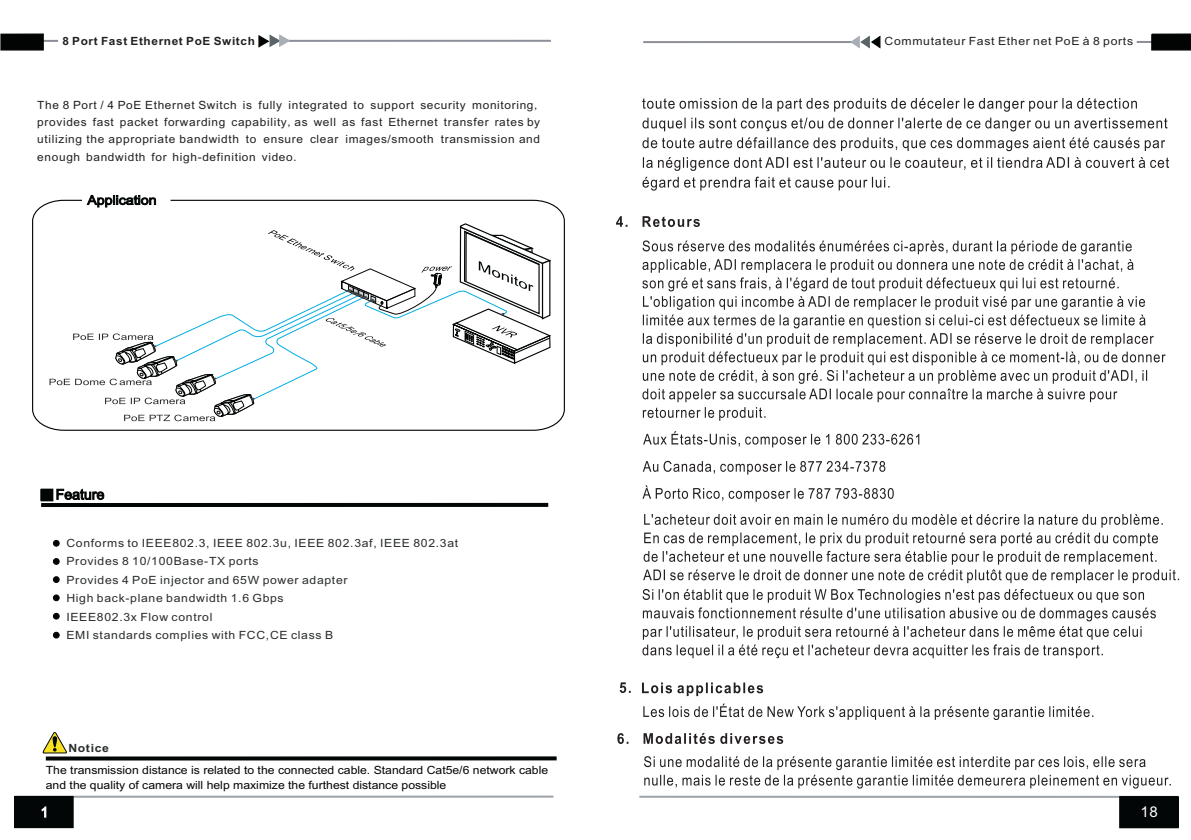
<style>
.page{position:relative;width:1191px;height:840px;background:#fff}
.page>*{position:absolute;margin:0;border:0;box-sizing:border-box;transform-origin:0 0}
.t1{font:14.8px "Arial";color:#fff}
.t2{font:11.4px/17.2px "Arial";letter-spacing:.055em;color:#231f20;text-align:justify;scale:1.05 1}
.t3{font:11.4px/18.4px "Arial";letter-spacing:.055em;color:#292c2c;scale:1.08 1}
.t4{font:11.4px/14.2px "Arial";color:#020403;scale:1.08 1}
.t5{font:11.4px "Arial";letter-spacing:.055em;color:#231f20;scale:1.08 1}
.t6{font:700 11.4px "Arial";letter-spacing:.055em;color:#231f20;scale:1.04 1}
.t7{font:700 11.4px "Arial";letter-spacing:.055em;color:#292c2c;scale:1.08 1}
.s1{font-family:"Sim Sun"}
</style>
<div class="page">
<svg style="left:41px;top:502px;width:507px;height:4px;fill:#030606"></svg>
<svg style="left:40px;top:488px;width:64px;height:13px"></svg>
<hr style="left:15px;top:795px;width:538px;height:2px;background:#9ca2a8">
<svg style="left:14px;top:795px;width:60px;height:33px"></svg>
<svg style="left:32px;top:199px;width:533px;height:232px"></svg>
<svg style="left:46px;top:756px;width:510px;height:4px;fill:#030606"></svg>
<svg style="left:42px;top:732px;width:25px;height:21px"></svg>
<svg style="left:82px;top:194px;width:89px;height:16px"></svg>
<svg style="left:50px;top:222px;width:503px;height:199px"></svg>
<svg style="left:53px;top:540px;width:6px;height:6px"></svg>
<svg style="left:53px;top:558px;width:6px;height:6px"></svg>
<svg style="left:53px;top:576px;width:6px;height:6px"></svg>
<svg style="left:53px;top:631px;width:6px;height:7px"></svg>
<svg style="left:53px;top:612px;width:6px;height:7px"></svg>
<svg style="left:53px;top:594px;width:6px;height:6px"></svg>
<hr style="left:34px;top:40px;width:517px;height:2px;background:#8c8f99">
<div style="left:1px;top:34px;width:42px;height:16px;background:#020403"></div>
<div style="left:0;top:33px;width:44px;height:17px;border:1px solid #020403"></div>
<svg style="left:58px;top:34px;width:233px;height:14px"></svg>
<hr style="left:639px;top:795px;width:538px;height:2px;background:#9ca2a8">
<div style="left:1118px;top:795px;width:61px;height:33px;background:#030606"></div>
<svg style="left:616px;top:216px;width:84px;height:11px"></svg>
<svg style="left:617px;top:240px;width:562px;height:548px"></svg>
<svg style="left:642px;top:98px;width:527px;height:92px"></svg>
<hr style="left:643px;top:41px;width:523px;height:2px;background:#8c8f99">
<svg style="left:1151px;top:33px;width:40px;height:18px"></svg>
<svg style="left:851px;top:35px;width:285px;height:14px"></svg>
<p class="t6" style="left:62px;top:37px;width:187px">8 Port Fast Ethernet PoE Switch</p>
<p class="t2" style="left:37px;top:97px;width:480px">The 8 Port / 4 PoE Ethernet Switch is fully integrated to support security monitoring<span class="s1">, </span>provides fast packet forwarding capability<span class="s1">,</span>as well as fast Ethernet transfer rates by utilizing the appropriate bandwidth to ensure clear images/smooth transmission and enough bandwidth for high definition</p>
<p class="t2" style="left:198px;top:149px;width:5px">-</p>
<p class="t2" style="left:262px;top:149px;width:37px">video<span class="s1">.</span></p>
<p class="t3" style="left:66px;top:534px;width:364px">Conforms to IEEE802.3, IEEE 802.3u, IEEE 802.3af, IEEE 802.3at Provides 8 10/100Base-TX ports<br>Provides 4 PoE injector and 65W power adapter<br>High back-plane bandwidth 1.6 Gbps<br>IEEE802.3x Flow control<br>EMI standards complies with FCC,CE class B</p>
<p class="t7" style="left:68px;top:743px;width:39px">Notice</p>
<p class="t4" style="left:46px;top:763px;width:467px">The transmission distance is related to the connected cable. Standard Cat5e/6 network cable and the quality of camera will help maximize the furthest distance possible</p>
<p class="t5" style="left:884px;top:37px;width:231px">Commutateur Fast Ether net PoE à 8 ports</p>
<p class="t1" style="left:1140px;top:806px;width:19px">18</p>
</div>
